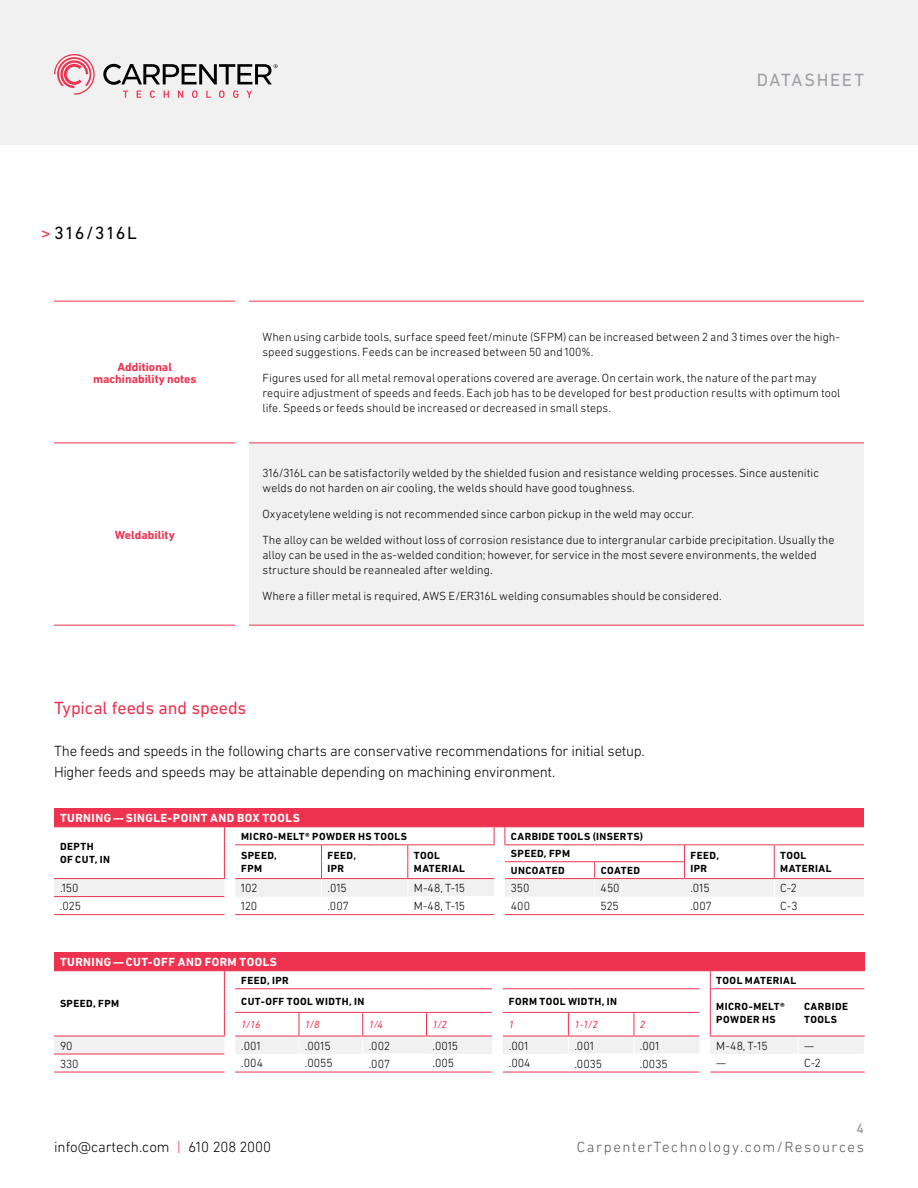
<style>
.page{position:relative;width:918px;height:1188px;background:#fff}
.page>*{position:absolute;margin:0;border:0;box-sizing:border-box;transform-origin:0 0}
.t1{font:18px "DIN Next LT Pro";letter-spacing:-.005em;color:#ee3350}
.t2{font:18px "DIN Next LT Pro";letter-spacing:.09em;color:#9d9fa2}
.t3{font:18px "DIN Next LT Pro";letter-spacing:.06em;color:#000}
.t4{font:300 15px/21px "DIN Next LT Pro";letter-spacing:-.02em;color:#000}
.t5{font:300 15px "DIN Next LT Pro";letter-spacing:.1em;color:#58595b}
.t6{font:300 15px "DIN Next LT Pro";color:#000}
.t7{font:500 13.5px "DIN Next LT Pro";color:#9d9fa2}
.t8{font:300 12px/15px "DIN Next LT Pro";color:#000}
.t9{font:700 12px "DIN Next LT Pro";letter-spacing:.035em;color:#fff}
.t10{font:700 12px/12px "DIN Next LT Pro";color:#ee3350;text-align:center}
.t11{font:700 10.5px/13.5px "DIN Next LT Pro";letter-spacing:.04em;color:#000}
.t12{font:italic 10.5px "DIN Next LT Pro";color:#ee3350}
.s1{color:#ee3350}
</style>
<div class="page">
<div style="left:0;top:0;width:918px;height:145px;background:#f1f1f2"></div>
<svg style="left:54px;top:54px;width:41px;height:41px"></svg>
<svg style="left:103px;top:64px;width:175px;height:34px"></svg>
<div style="left:249px;top:443px;width:615px;height:182px;background:#f1f1f2"></div>
<hr style="left:54px;top:301px;width:182px;height:1px;background:#ee3350">
<hr style="left:54px;top:443px;width:182px;height:1px;background:#ee3350">
<hr style="left:54px;top:625px;width:182px;height:1px;background:#ee3350">
<hr style="left:249px;top:625px;width:615px;height:1px;background:#ee3350">
<hr style="left:249px;top:301px;width:615px;height:1px;background:#ee3350">
<hr style="left:249px;top:443px;width:615px;height:1px;background:#ee3350">
<div style="left:54px;top:809px;width:810px;height:18px;background:#ee3350"></div>
<svg style="left:54px;top:826px;width:810px;height:72px"></svg>
<hr style="left:54px;top:878px;width:171px;height:1px;background:#ee3350">
<hr style="left:235px;top:878px;width:87px;height:1px;background:#ee3350">
<hr style="left:322px;top:878px;width:86px;height:1px;background:#ee3350">
<hr style="left:408px;top:878px;width:86px;height:1px;background:#ee3350">
<hr style="left:505px;top:878px;width:90px;height:1px;background:#ee3350">
<hr style="left:595px;top:878px;width:89px;height:1px;background:#ee3350">
<hr style="left:684px;top:878px;width:90px;height:1px;background:#ee3350">
<hr style="left:774px;top:878px;width:90px;height:1px;background:#ee3350">
<hr style="left:54px;top:896px;width:170px;height:1px;background:#ee3350">
<hr style="left:54px;top:914px;width:170px;height:1px;background:#ee3350">
<hr style="left:235px;top:914px;width:87px;height:1px;background:#ee3350">
<hr style="left:322px;top:914px;width:86px;height:1px;background:#ee3350">
<hr style="left:408px;top:914px;width:86px;height:1px;background:#ee3350">
<hr style="left:505px;top:914px;width:90px;height:1px;background:#ee3350">
<hr style="left:595px;top:914px;width:89px;height:1px;background:#ee3350">
<hr style="left:684px;top:914px;width:90px;height:1px;background:#ee3350">
<hr style="left:774px;top:914px;width:90px;height:1px;background:#ee3350">
<div style="left:54px;top:953px;width:810px;height:18px;background:#ee3350"></div>
<hr style="left:54px;top:1072px;width:170px;height:1px;background:#ee3350">
<hr style="left:235px;top:1072px;width:64px;height:1px;background:#ee3350">
<hr style="left:299px;top:1072px;width:64px;height:1px;background:#ee3350">
<hr style="left:363px;top:1072px;width:63px;height:1px;background:#ee3350">
<hr style="left:426px;top:1072px;width:66px;height:1px;background:#ee3350">
<hr style="left:503px;top:1072px;width:65px;height:1px;background:#ee3350">
<hr style="left:568px;top:1072px;width:66px;height:1px;background:#ee3350">
<hr style="left:634px;top:1072px;width:66px;height:1px;background:#ee3350">
<hr style="left:710px;top:1072px;width:88px;height:1px;background:#ee3350">
<hr style="left:798px;top:1072px;width:67px;height:1px;background:#ee3350">
<svg style="left:54px;top:970px;width:811px;height:102px"></svg>
<hr style="left:426px;top:1012px;width:66px;height:1px;background:#ee3350">
<hr style="left:426px;top:1036px;width:66px;height:1px;background:#ee3350">
<h1 class="t3" style="left:41px;top:222px;width:97px"><span class="s1">&gt;</span>316/316L</h1>
<p class="t10" style="left:93px;top:360px;width:105px">Additional machinability notes</p>
<p class="t10" style="left:115px;top:528px;width:62px">Weldability</p>
<h1 class="t2" style="left:757px;top:69px;width:109px">DATASHEET</h1>
<p class="t8" style="left:263px;top:329px;width:579px">When using carbide tools, surface speed feet/minute (SFPM) can be increased between 2 and 3 times over the high&shy;speed suggestions. Feeds can be increased between 50 and 100%.</p>
<p class="t8" style="left:263px;top:370px;width:579px">Figures used for all metal removal operations covered are average. On certain work, the nature of the part may require adjustment of speeds and feeds. Each job has to be developed for best production results with optimum tool life. Speeds or feeds should be increased or decreased in small steps.</p>
<p class="t8" style="left:263px;top:466px;width:558px">316/316L can be satisfactorily welded by the shielded fusion and resistance welding processes. Since austenitic welds do not harden on air cooling, the welds should have good toughness.</p>
<p class="t8" style="left:263px;top:501px;width:573px;line-height:25.8px">Oxyacetylene welding is not recommended since carbon pickup in the weld may occur.<br>The alloy can be welded without loss of corrosion resistance due to intergranular carbide precipitation. Usually the</p>
<p class="t8" style="left:263px;top:547px;width:556px">alloy can be used in the as-welded condition; however, for service in the most severe environments, the welded structure should be reannealed after welding.</p>
<p class="t8" style="left:263px;top:588px;width:461px">Where a filler metal is required, AWS E/ER316L welding consumables should be considered.</p>
<h1 class="t1" style="left:54px;top:698px;width:194px">Typical feeds and speeds</h1>
<p class="t4" style="left:54px;top:740px;width:592px">The feeds and speeds in the following charts are conservative recommendations for initial setup.<br>Higher feeds and speeds may be attainable depending on machining environment.</p>
<p class="t9" style="left:60px;top:811px;width:242px">TURNING — SINGLE-POINT AND BOX TOOLS</p>
<p class="t11" style="left:60px;top:840px;width:51px">DEPTH<br>OF CUT, IN</p>
<p class="t11" style="left:241px;top:829px;width:167px">MICRO-MELT® POWDER HS TOOLS</p>
<p class="t11" style="left:511px;top:829px;width:134px">CARBIDE TOOLS (INSERTS)</p>
<p class="t11" style="left:241px;top:849px;width:37px">SPEED,<br>FPM</p>
<p class="t11" style="left:328px;top:849px;width:30px">FEED,<br>IPR</p>
<p class="t11" style="left:414px;top:849px;width:53px">TOOL<br>MATERIAL</p>
<p class="t11" style="left:511px;top:847px;width:61px">SPEED, FPM</p>
<p class="t11" style="left:690px;top:849px;width:30px">FEED,<br>IPR</p>
<p class="t11" style="left:780px;top:849px;width:28px">TOOL</p>
<p class="t11" style="left:511px;top:864px;width:55px">UNCOATED</p>
<p class="t11" style="left:601px;top:864px;width:41px">COATED</p>
<p class="t11" style="left:780px;top:862px;width:53px">MATERIAL</p>
<p class="t8" style="left:60px;top:880px;width:20px">.150</p>
<p class="t8" style="left:241px;top:881px;width:18px">102</p>
<p class="t8" style="left:328px;top:881px;width:21px">.015</p>
<p class="t8" style="left:414px;top:880px;width:53px">M-48, T-15</p>
<p class="t8" style="left:511px;top:881px;width:20px">350</p>
<p class="t8" style="left:601px;top:881px;width:20px">450</p>
<p class="t8" style="left:690px;top:881px;width:21px">.015</p>
<p class="t8" style="left:780px;top:881px;width:18px">C-2</p>
<p class="t8" style="left:60px;top:898px;width:22px">.025</p>
<p class="t8" style="left:241px;top:898px;width:18px">120</p>
<p class="t8" style="left:327px;top:898px;width:23px">.007</p>
<p class="t8" style="left:414px;top:898px;width:53px">M-48, T-15</p>
<p class="t8" style="left:511px;top:898px;width:21px">400</p>
<p class="t8" style="left:601px;top:898px;width:20px">525</p>
<p class="t8" style="left:690px;top:898px;width:23px">.007</p>
<p class="t8" style="left:780px;top:898px;width:19px">C-3</p>
<p class="t9" style="left:60px;top:955px;width:219px">TURNING — CUT-OFF AND FORM TOOLS</p>
<p class="t11" style="left:60px;top:997px;width:61px">SPEED, FPM</p>
<p class="t11" style="left:241px;top:973px;width:49px">FEED, IPR</p>
<p class="t11" style="left:716px;top:973px;width:81px">TOOL MATERIAL</p>
<p class="t11" style="left:241px;top:994px;width:125px">CUT-OFF TOOL WIDTH, IN</p>
<p class="t11" style="left:509px;top:994px;width:110px">FORM TOOL WIDTH, IN</p>
<p class="t11" style="left:716px;top:999px;width:70px">MICRO-MELT®<br>POWDER HS</p>
<p class="t11" style="left:804px;top:999px;width:45px">CARBIDE<br>TOOLS</p>
<p class="t12" style="left:241px;top:1019px;width:21px">1/16</p>
<p class="t12" style="left:305px;top:1019px;width:16px">1/8</p>
<p class="t12" style="left:369px;top:1019px;width:16px">1/4</p>
<p class="t12" style="left:432px;top:1019px;width:16px">1/2</p>
<p class="t12" style="left:509px;top:1019px;width:7px">1</p>
<p class="t12" style="left:574px;top:1019px;width:25px">1-1/2</p>
<p class="t12" style="left:640px;top:1019px;width:7px">2</p>
<p class="t8" style="left:60px;top:1038px;width:14px">90</p>
<p class="t8" style="left:241px;top:1038px;width:21px">.001</p>
<p class="t8" style="left:305px;top:1038px;width:27px">.0015</p>
<p class="t8" style="left:369px;top:1038px;width:23px">.002</p>
<p class="t8" style="left:432px;top:1038px;width:27px">.0015</p>
<p class="t8" style="left:509px;top:1038px;width:21px">.001</p>
<p class="t8" style="left:574px;top:1038px;width:21px">.001</p>
<p class="t8" style="left:640px;top:1038px;width:21px">.001</p>
<p class="t8" style="left:716px;top:1038px;width:53px">M-48, T-15</p>
<p class="t8" style="left:804px;top:1038px;width:11px">—</p>
<p class="t8" style="left:60px;top:1056px;width:20px">330</p>
<p class="t8" style="left:241px;top:1056px;width:23px">.004</p>
<p class="t8" style="left:305px;top:1056px;width:29px">.0055</p>
<p class="t8" style="left:369px;top:1056px;width:23px">.007</p>
<p class="t8" style="left:432px;top:1056px;width:23px">.005</p>
<p class="t8" style="left:509px;top:1056px;width:23px">.004</p>
<p class="t8" style="left:574px;top:1056px;width:29px">.0035</p>
<p class="t8" style="left:640px;top:1056px;width:29px">.0035</p>
<p class="t8" style="left:716px;top:1056px;width:11px">—</p>
<p class="t8" style="left:804px;top:1056px;width:18px">C-2</p>
<p class="t7" style="left:857px;top:1121px;width:9px">4</p>
<p class="t6" style="left:54px;top:1138px;width:219px">info@cartech.com <span class="s1">|</span> 610 208 2000</p>
<p class="t5" style="left:577px;top:1138px;width:289px">CarpenterTechnology.com/Resources</p>
</div>
